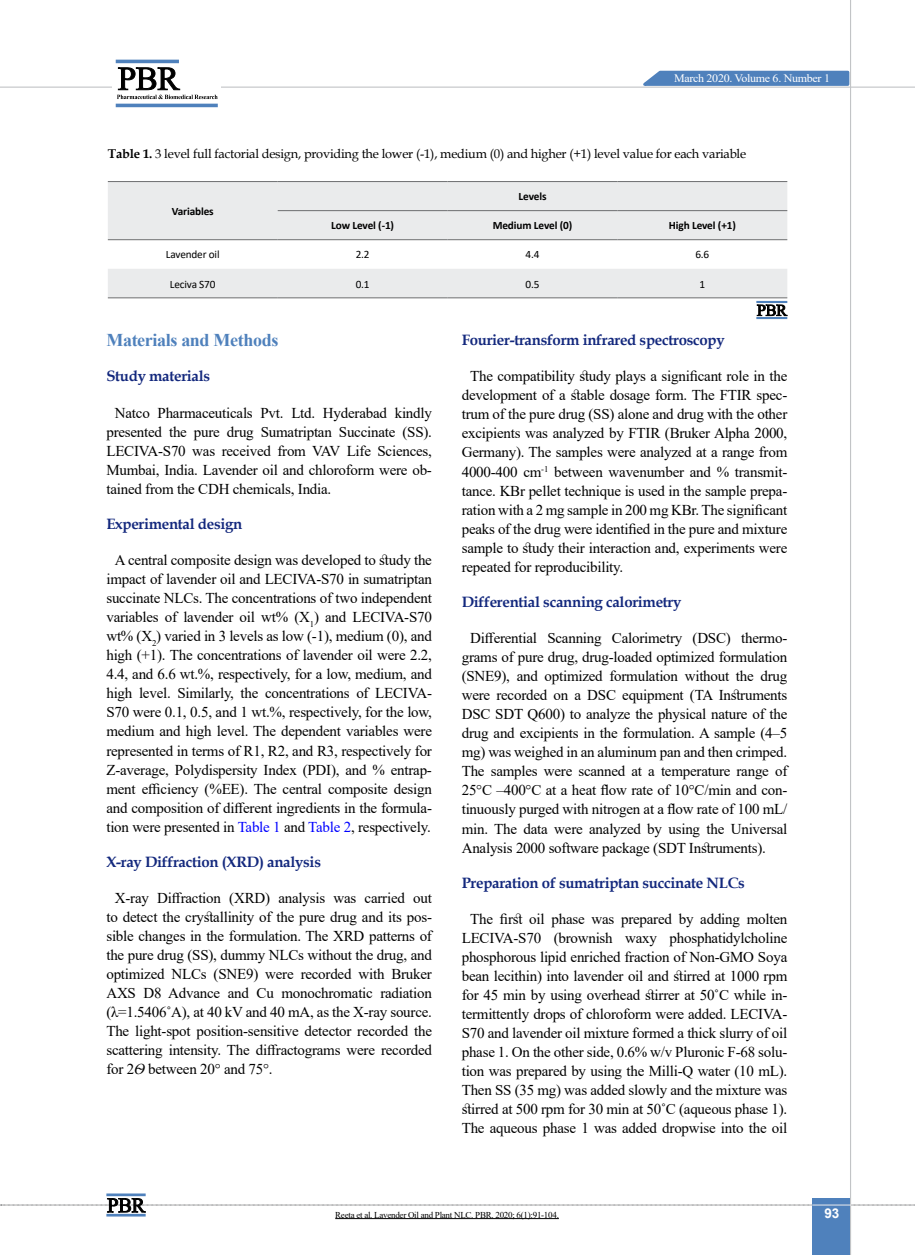
<style>
.page{position:relative;width:915px;height:1255px;background:#fff}
.page>*{position:absolute;margin:0;border:0;box-sizing:border-box;transform-origin:0 0}
.t1{font:700 18px "Times New Roman";letter-spacing:-.02em;color:#4f81bc}
.t2{font:15px/19px "Times New Roman";letter-spacing:-.015em;color:#000;text-align:justify}
.t3{font:700 15px "Book Antiqua";letter-spacing:-.02em;color:#13287d}
.t4{font:700 13.5px "Arial";color:#fff}
.t5{font:12.75px "Book Antiqua";letter-spacing:-.015em;color:#000}
.t6{font:11.4px "Times New Roman";letter-spacing:-.025em;color:#fff;scale:1.05 1}
.t7{font:700 11.25px "Calibri";letter-spacing:-.01em;color:#000}
.t8{font:11.25px "Calibri";letter-spacing:-.015em;color:#000}
.t9{font:9px "Times New Roman";letter-spacing:-.03em;color:#000}
.s1{font-weight:700}
.s2{color:#00f}
.s3{font-style:italic}
</style>
<div class="page">
<div style="left:812px;top:1198px;width:38px;height:56px;background:#4f81bc"></div>
<hr style="left:849px;top:0;width:1px;height:1254px;background:#c2c4c6">
<hr style="left:0;top:87px;width:914px;height:1px;background:#c2c4c6">
<svg style="left:635px;top:69px;width:215px;height:18px;background:#749bc9"></svg>
<svg style="left:1px;top:1197px;width:914px;height:15px"></svg>
<hr style="left:106px;top:1193px;width:40px;height:3px;background:#4f81bc">
<hr style="left:106px;top:1213px;width:40px;height:3px;background:#4f81bc">
<div style="left:112px;top:56px;width:108px;height:49px;background:linear-gradient(to right,#fff,#fff)"></div>
<hr style="left:116px;top:60px;width:63px;height:3px;background:#4f81bc">
<hr style="left:116px;top:104px;width:102px;height:3px;background:#4f81bc">
<svg style="left:117px;top:67px;width:100px;height:32px"></svg>
<svg style="left:108px;top:182px;width:679px;height:115px;fill:#eaebec"></svg>
<hr style="left:617px;top:181px;width:170px;height:1px;background:#6d6e70">
<hr style="left:447px;top:181px;width:170px;height:1px;background:#6d6e70">
<hr style="left:277px;top:181px;width:170px;height:1px;background:#6d6e70">
<hr style="left:108px;top:181px;width:169px;height:1px;background:#6d6e70">
<hr style="left:617px;top:210px;width:170px;height:1px;background:#6d6e70">
<hr style="left:447px;top:210px;width:170px;height:1px;background:#6d6e70">
<hr style="left:277px;top:210px;width:170px;height:1px;background:#6d6e70">
<hr style="left:617px;top:239px;width:170px;height:1px;background:#6d6e70">
<hr style="left:447px;top:239px;width:170px;height:1px;background:#6d6e70">
<hr style="left:277px;top:239px;width:170px;height:1px;background:#6d6e70">
<hr style="left:108px;top:239px;width:169px;height:1px;background:#6d6e70">
<hr style="left:617px;top:297px;width:170px;height:1px;background:#6d6e70">
<hr style="left:447px;top:297px;width:170px;height:1px;background:#6d6e70">
<hr style="left:277px;top:297px;width:170px;height:1px;background:#6d6e70">
<hr style="left:108px;top:297px;width:169px;height:1px;background:#6d6e70">
<svg style="left:756px;top:304px;width:31px;height:12px"></svg>
<hr style="left:756px;top:301px;width:31px;height:2px;background:#4f81bc">
<hr style="left:756px;top:317px;width:31px;height:2px;background:#4f81bc">
<hr style="left:335px;top:1218px;width:223px;height:1px;background:#000">
<p class="t6" style="left:673px;top:70px;width:150px">March 2020. Volume 6. Number 1</p>
<p class="t5" style="left:108px;top:145px;width:639px"><span class="s1">Table 1.</span> 3 level full factorial design, providing the lower (-1), medium (0) and higher (+1) level value for each variable</p>
<p class="t7" style="left:518px;top:189px;width:29px">Levels</p>
<p class="t7" style="left:172px;top:203px;width:43px">Variables</p>
<p class="t7" style="left:331px;top:218px;width:64px">Low Level (-1)</p>
<p class="t7" style="left:492px;top:218px;width:81px">Medium Level (0)</p>
<p class="t7" style="left:668px;top:218px;width:69px">High Level (+1)</p>
<p class="t8" style="left:166px;top:247px;width:55px">Lavender oil</p>
<p class="t8" style="left:355px;top:247px;width:15px">2.2</p>
<p class="t8" style="left:525px;top:247px;width:15px">4.4</p>
<p class="t8" style="left:695px;top:247px;width:15px">6.6</p>
<p class="t8" style="left:170px;top:276px;width:47px">Leciva S70</p>
<p class="t8" style="left:355px;top:276px;width:15px">0.1</p>
<p class="t8" style="left:525px;top:276px;width:15px">0.5</p>
<p class="t8" style="left:699px;top:276px;width:7px">1</p>
<p class="t1" style="left:106px;top:327px;width:173px">Materials and Methods</p>
<p class="t3" style="left:106px;top:366px;width:105px">Study materials</p>
<p class="t2" style="left:106px;top:402px;width:327px;text-indent:9px">Natco Pharmaceuticals Pvt. Ltd. Hyderabad kindly presented the pure drug Sumatriptan Succinate (SS).<br>LECIVA-S70 was received from VAV Life Sciences, Mumbai, India. Lavender oil and chloroform were ob&shy;tained from the CDH chemicals, India.</p>
<p class="t3" style="left:106px;top:513px;width:137px">Experimental design</p>
<p class="t2" style="left:106px;top:550px;width:327px;text-align:center">A central composite design was developed to study the impact of lavender oil and LECIVA-S70 in sumatriptan succinate NLCs. The concentrations of two independent variables of lavender oil wt% (X<sub>1</sub>) and LECIVA-S70 wt% (X<sub>2</sub>) varied in 3 levels as low (-1), medium (0), and high (+1). The concentrations of lavender oil were 2.2, 4.4, and 6.6 wt.%, respectively, for a low, medium, and high level. Similarly, the concentrations of LECIVA-S70 were 0.1, 0.5, and 1 wt.%, respectively, for the low, medium and high level. The dependent variables were represented in terms of R1, R2, and R3, respectively for Z-average, Polydispersity Index (PDI), and % entrap&shy;ment efficiency (%EE). The central composite design and composition of different ingredients in the formula&shy;tion were presented in <span class="s2">Table 1</span> and <span class="s2">Table 2</span>, respectively.</p>
<p class="t3" style="left:106px;top:851px;width:216px">X-ray Diffraction (XRD) analysis</p>
<p class="t2" style="left:106px;top:887px;width:327px;text-indent:9px">X-ray Diffraction (XRD) analysis was carried out to detect the crystallinity of the pure drug and its pos&shy;sible changes in the formulation. The XRD patterns of the pure drug (SS), dummy NLCs without the drug, and optimized NLCs (SNE9) were recorded with Bruker AXS D8 Advance and Cu monochromatic radiation (λ=1.5406˚A), at 40 kV and 40 mA, as the X-ray source.<br>The light-spot position-sensitive detector recorded the scattering intensity. The diffractograms were recorded for 2<span class="s3">Ѳ</span> between 20° and 75°.</p>
<p class="t3" style="left:461px;top:330px;width:264px">Fourier-transform infrared spectroscopy</p>
<p class="t2" style="left:461px;top:366px;width:327px;text-indent:9px">The compatibility study plays a significant role in the development of a stable dosage form. The FTIR spec&shy;trum of the pure drug (SS) alone and drug with the other excipients was analyzed by FTIR (Bruker Alpha 2000, Germany). The samples were analyzed at a range from 4000-400 cm<sup>-1</sup> between wavenumber and % transmit&shy;tance. KBr pellet technique is used in the sample prepa&shy;ration with a 2 mg sample in 200 mg KBr. The significant peaks of the drug were identified in the pure and mixture sample to study their interaction and, experiments were repeated for reproducibility.</p>
<p class="t3" style="left:461px;top:591px;width:221px">Differential scanning calorimetry</p>
<p class="t2" style="left:461px;top:628px;width:327px;text-indent:9px">Differential Scanning Calorimetry (DSC) thermo&shy;grams of pure drug, drug-loaded optimized formulation (SNE9), and optimized formulation without the drug were recorded on a DSC equipment (TA Instruments DSC SDT Q600) to analyze the physical nature of the drug and excipients in the formulation. A sample (4–5 mg) was weighed in an aluminum pan and then crimped.<br>The samples were scanned at a temperature range of 25°C –400°C at a heat flow rate of 10°C/min and con&shy;tinuously purged with nitrogen at a flow rate of 100 mL/ min. The data were analyzed by using the Universal Analysis 2000 software package (SDT Instruments).</p>
<p class="t3" style="left:461px;top:872px;width:284px">Preparation of sumatriptan succinate NLCs</p>
<p class="t2" style="left:461px;top:908px;width:327px;text-align:center">The first oil phase was prepared by adding molten LECIVA-S70 (brownish waxy phosphatidylcholine phosphorous lipid enriched fraction of Non-GMO Soya bean lecithin) into lavender oil and stirred at 1000 rpm for 45 min by using overhead stirrer at 50˚C while in&shy;termittently drops of chloroform were added. LECIVA-S70 and lavender oil mixture formed a thick slurry of oil phase 1. On the other side, 0.6% w/v Pluronic F-68 solu&shy;tion was prepared by using the Milli-Q water (10 mL).<br>Then SS (35 mg) was added slowly and the mixture was stirred at 500 rpm for 30 min at 50˚C (aqueous phase 1).<br>The aqueous phase 1 was added dropwise into the oil</p>
<p class="t9" style="left:335px;top:1208px;width:225px">Reeta et al. Lavender Oil and Plant NLC. PBR. 2020; 6(1):91-104.</p>
<p class="t4" style="left:824px;top:1203px;width:17px">93</p>
</div>
